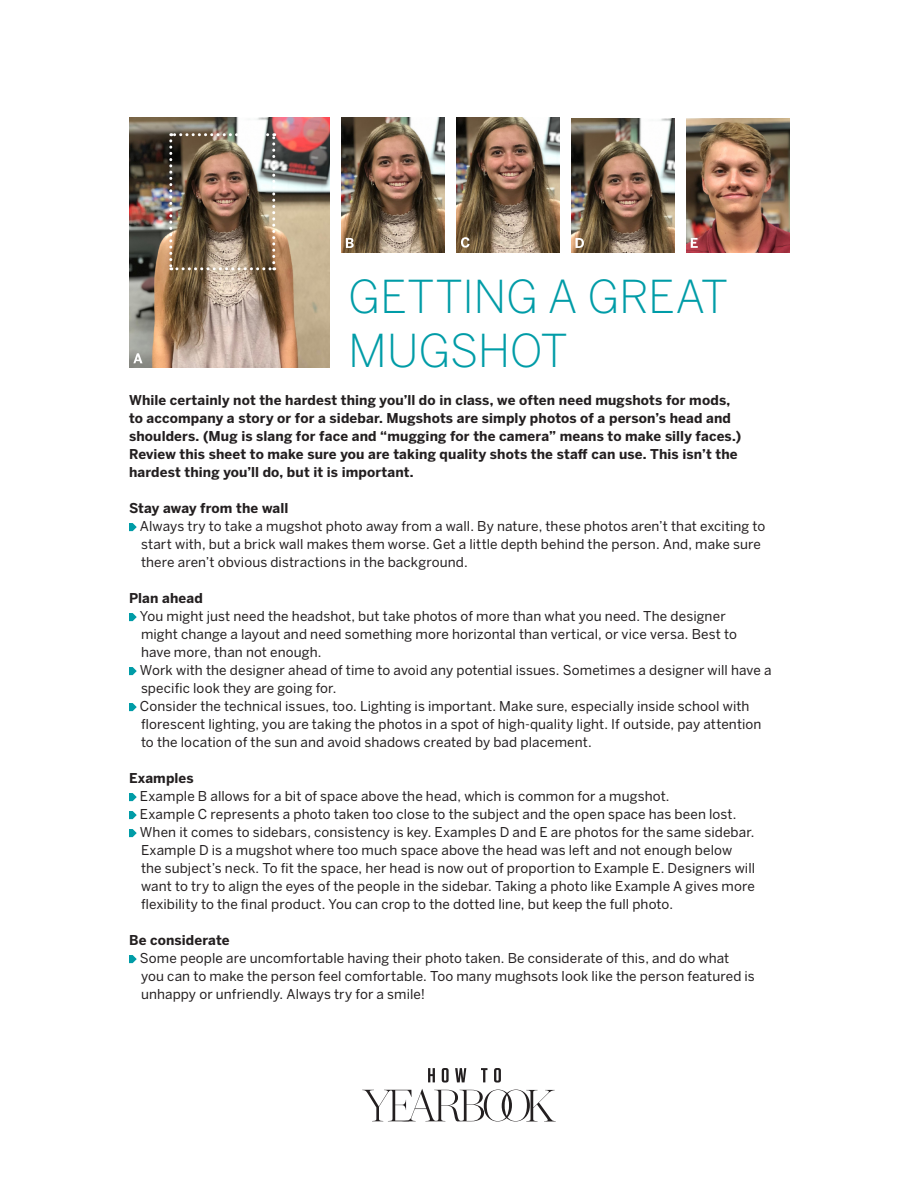
<style>
.page{position:relative;width:918px;height:1188px;background:#fff}
.page>*{position:absolute;margin:0;border:0;box-sizing:border-box;transform-origin:0 0}
.t1{font:300 45px/54px "Benton Sans";letter-spacing:-.01em;color:#009ca7}
.Smaller_Subhead_YB{font:13.5px/18px "Benton Sans";letter-spacing:.01em;color:#231f20}
.t2{font:700 13.5px/18px "Benton Sans";letter-spacing:.01em;color:#231f20}
</style>
<div class="page">
<svg style="left:428px;top:1068px;width:73px;height:15px"></svg>
<svg style="left:362px;top:1089px;width:193px;height:32px"></svg>
<svg style="left:129px;top:523px;width:8px;height:8px"></svg>
<svg style="left:129px;top:613px;width:8px;height:8px"></svg>
<svg style="left:129px;top:667px;width:8px;height:8px"></svg>
<svg style="left:129px;top:703px;width:8px;height:8px"></svg>
<svg style="left:129px;top:793px;width:8px;height:8px"></svg>
<svg style="left:129px;top:811px;width:8px;height:8px"></svg>
<svg style="left:129px;top:829px;width:8px;height:8px"></svg>
<svg style="left:129px;top:955px;width:8px;height:8px"></svg>
<img style="left:129px;top:117px;width:200px;height:251px">
<img style="left:169px;top:133px;width:106px;height:137px">
<img style="left:341px;top:118px;width:103px;height:134px">
<img style="left:456px;top:118px;width:103px;height:134px">
<img style="left:571px;top:118px;width:103px;height:134px">
<img style="left:686px;top:118px;width:103px;height:134px">
<svg style="left:133px;top:353px;width:10px;height:10px"></svg>
<svg style="left:346px;top:238px;width:8px;height:10px"></svg>
<svg style="left:576px;top:238px;width:8px;height:10px"></svg>
<svg style="left:461px;top:237px;width:9px;height:11px"></svg>
<svg style="left:691px;top:238px;width:7px;height:10px"></svg>
<p class="t1" style="left:348px;top:270px;width:381px">GETTING A GREAT<br>MUGSHOT</p>
<p class="t2" style="left:129px;top:391px;width:614px">While certainly not the hardest thing you’ll do in class, we often need mugshots for mods, to accompany a story or for a sidebar. Mugshots are simply photos of a person’s head and shoulders. (Mug is slang for face and “mugging for the camera” means to make silly faces.)<br>Review this sheet to make sure you are taking quality shots the staff can use. This isn’t the hardest thing you’ll do, but it is important.</p>
<p class="t2" style="left:129px;top:499px;width:161px">Stay away from the wall</p>
<p class="Smaller_Subhead_YB" style="left:140px;top:517px;width:627px">Always try to take a mugshot photo away from a wall. By nature, these photos aren’t that exciting to start with, but a brick wall makes them worse. Get a little depth behind the person. And, make sure there aren’t obvious distractions in the background.</p>
<p class="t2" style="left:129px;top:589px;width:75px">Plan ahead</p>
<p class="Smaller_Subhead_YB" style="left:140px;top:607px;width:599px">You might just need the headshot, but take photos of more than what you need. The designer might change a layout and need something more horizontal than vertical, or vice versa. Best to have more, than not enough.</p>
<p class="Smaller_Subhead_YB" style="left:140px;top:661px;width:633px">Work with the designer ahead of time to avoid any potential issues. Sometimes a designer will have a specific look they are going for.</p>
<p class="Smaller_Subhead_YB" style="left:140px;top:697px;width:623px">Consider the technical issues, too. Lighting is important. Make sure, especially inside school with florescent lighting, you are taking the photos in a spot of high-quality light. If outside, pay attention to the location of the sun and avoid shadows created by bad placement.</p>
<p class="t2" style="left:129px;top:769px;width:66px">Examples</p>
<p class="Smaller_Subhead_YB" style="left:140px;top:787px;width:531px">Example B allows for a bit of space above the head, which is common for a mugshot.</p>
<p class="Smaller_Subhead_YB" style="left:140px;top:805px;width:598px">Example C represents a photo taken too close to the subject and the open space has been lost.</p>
<p class="Smaller_Subhead_YB" style="left:140px;top:823px;width:617px">When it comes to sidebars, consistency is key. Examples D and E are photos for the same sidebar.<br>Example D is a mugshot where too much space above the head was left and not enough below the subject’s neck. To fit the space, her head is now out of proportion to Example E. Designers will want to try to align the eyes of the people in the sidebar. Taking a photo like Example A gives more flexibility to the final product. You can crop to the dotted line, but keep the full photo.</p>
<p class="t2" style="left:129px;top:931px;width:102px">Be considerate</p>
<p class="Smaller_Subhead_YB" style="left:140px;top:949px;width:617px">Some people are uncomfortable having their photo taken. Be considerate of this, and do what you can to make the person feel comfortable. Too many mughsots look like the person featured is unhappy or unfriendly. Always try for a smile!</p>
</div>
